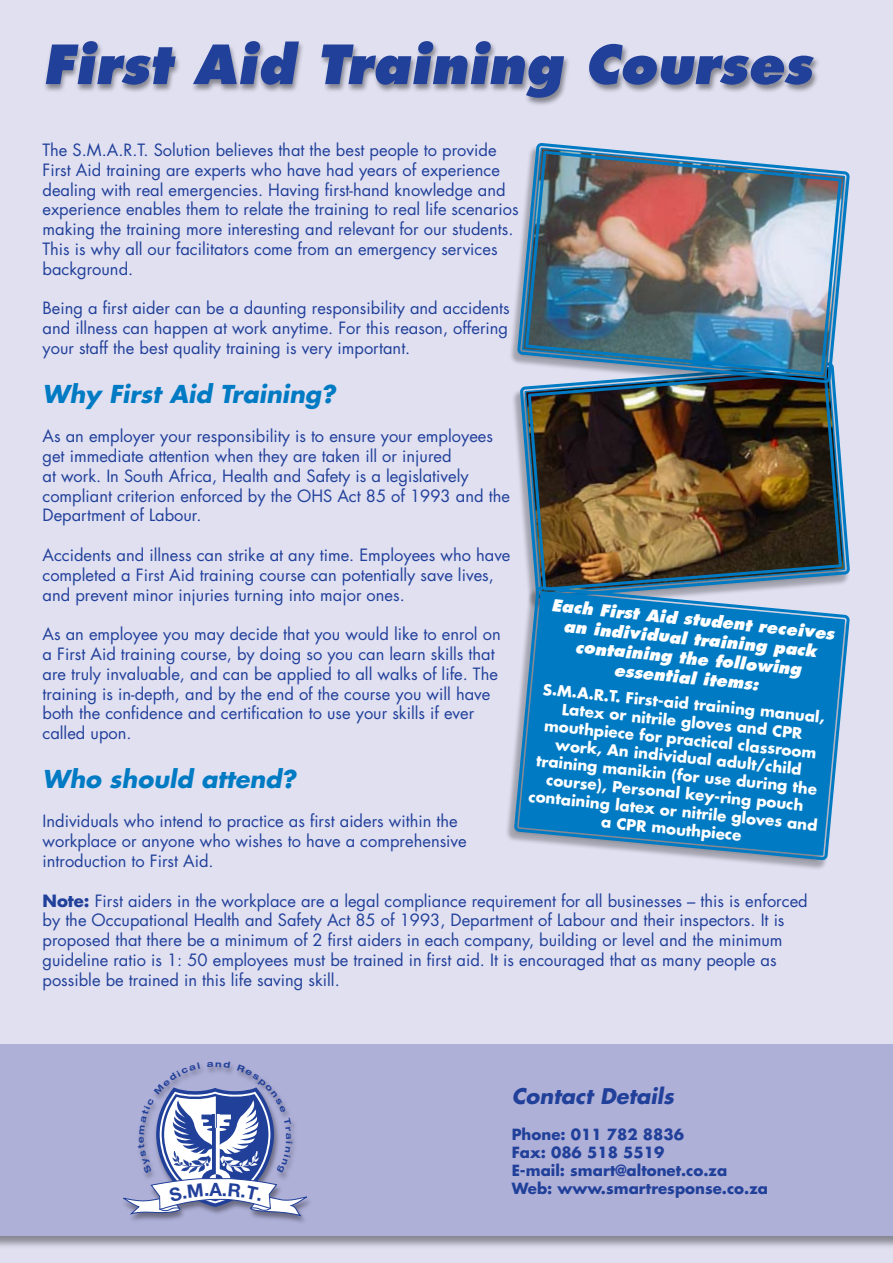
<style>
.page{position:relative;width:893px;height:1263px;background:#e0e0f1}
.page>*{position:absolute;margin:0;border:0;box-sizing:border-box;transform-origin:0 0}
.t1{font:italic 800 52.5px "Futura";color:#21409a}
.t2{font:italic 700 24px "Futura";color:#007bc3}
.t3{font:italic 700 21px "Futura";color:#21409a}
.t4{font:18.3px "Viner Hand ITC";color:#21409a}
.t5{font:700 18.3px "Helvetica Neue";color:#21409a}
.t6{font:16.5px/19.8px "Futura";color:#21409a}
.t7{font:italic 800 16.2px/19.5px "Futura";color:#fff;text-align:center}
.t8{font:700 15px/18px "Futura";color:#fff;text-align:center}
.t9{font:700 15px/18px "Futura";color:#21409a}
.s1{font-weight:700}
</style>
<div class="page">
<div style="left:43px;top:40px;width:777px;height:67px;background:#000;opacity:.4"></div>
<div style="left:0;top:1043px;width:893px;height:207px;background:#000;opacity:.4"></div>
<div style="left:0;top:1045px;width:893px;height:191px;background:#afb0d8"></div>
<div style="left:121px;top:1061px;width:193px;height:164px;background:#000;opacity:.4"></div>
<svg style="left:518px;top:395px;width:332px;height:186px"></svg>
<img style="left:526px;top:395px;width:318px;height:189px">
<div style="left:508px;top:144px;width:342px;height:251px;background:#000;opacity:.4"></div>
<svg style="left:515px;top:143px;width:335px;height:242px"></svg>
<svg style="left:521px;top:147px;width:325px;height:232px"></svg>
<img style="left:523px;top:149px;width:320px;height:228px">
<div style="left:505px;top:588px;width:346px;height:284px;background:#000;opacity:.4"></div>
<svg style="left:512px;top:584px;width:339px;height:278px"></svg>
<svg style="left:518px;top:590px;width:328px;height:266px"></svg>
<svg style="left:520px;top:592px;width:323px;height:262px;background:#1683c4"></svg>
<svg style="left:121px;top:1061px;width:188px;height:156px"></svg>
<h1 class="t1" style="left:43px;top:32px;width:770px">First Aid Training Courses</h1>
<p class="t6" style="left:43px;top:140px;width:478px">The S.M.A.R.T. Solution believes that the best people to provide First Aid training are experts who have had years of experience dealing with real emergencies. Having first-hand knowledge and experience enables them to relate the training to real life scenarios making the training more interesting and relevant for our students.<br>This is why all our facilitators come from an emergency services background.</p>
<p class="t6" style="left:43px;top:298px;width:469px;text-align:justify">Being a first aider can be a daunting responsibility and accidents and illness can happen at work anytime. For this reason, offering your staff the best quality training is very important.</p>
<h2 class="t2" style="left:43px;top:377px;width:294px">Why First Aid Training?</h2>
<p class="t6" style="left:43px;top:426px;width:469px">As an employer your responsibility is to ensure your employees get immediate attention when they are taken ill or injured<br>at work. In South Africa, Health and Safety is a legislatively compliant criterion enforced by the OHS Act 85 of 1993 and the Department of Labour.</p>
<p class="t6" style="left:43px;top:545px;width:469px">Accidents and illness can strike at any time. Employees who have completed a First Aid training course can potentially save lives, and prevent minor injuries turning into major ones.</p>
<p class="t6" style="left:43px;top:624px;width:460px">As an employee you may decide that you would like to enrol on a First Aid training course, by doing so you can learn skills that are truly invaluable, and can be applied to all walks of life. The training is in-depth, and by the end of the course you will have both the confidence and certification to use your skills if ever called upon.</p>
<h2 class="t2" style="left:43px;top:762px;width:255px">Who should attend?</h2>
<p class="t6" style="left:43px;top:811px;width:426px">Individuals who intend to practice as first aiders within the workplace or anyone who wishes to have a comprehensive introduction to First Aid.</p>
<p class="t6" style="left:43px;top:890px;width:767px"><span class="s1">Note:</span> First aiders in the workplace are a legal compliance requirement for all businesses – this is enforced by the Occupational Health and Safety Act 85 of 1993, Department of Labour and their inspectors. It is proposed that there be a minimum of 2 first aiders in each company, building or level and the minimum guideline ratio is 1: 50 employees must be trained in first aid. It is encouraged that as many people as possible be trained in this life saving skill.</p>
<p class="t7" style="left:553px;top:595px;width:286px;rotate:6deg">Each First Aid student receives an individual training pack containing the following essential items:</p>
<p class="t8" style="left:541px;top:679px;width:292px;rotate:6deg">S.M.A.R.T. First-aid training manual, Latex or nitrile gloves and CPR mouthpiece for practical classroom work, An individual adult/child training manikin (for use during the course), Personal key-ring pouch containing latex or nitrile gloves and a CPR mouthpiece</p>
<p class="t4" style="left:20px;top:978px;width:182px">The SMART Solution</p>
<p class="t5" style="left:209px;top:1178px;width:14px">A</p>
<p class="t3" style="left:512px;top:1081px;width:164px">Contact Details</p>
<p class="t9" style="left:512px;top:1125px;width:258px">Phone: 011 782 8836<br>Fax: 086 518 5519<br>E-mail: smart@altonet.co.za<br>Web: www.smartresponse.co.za</p>
</div>
